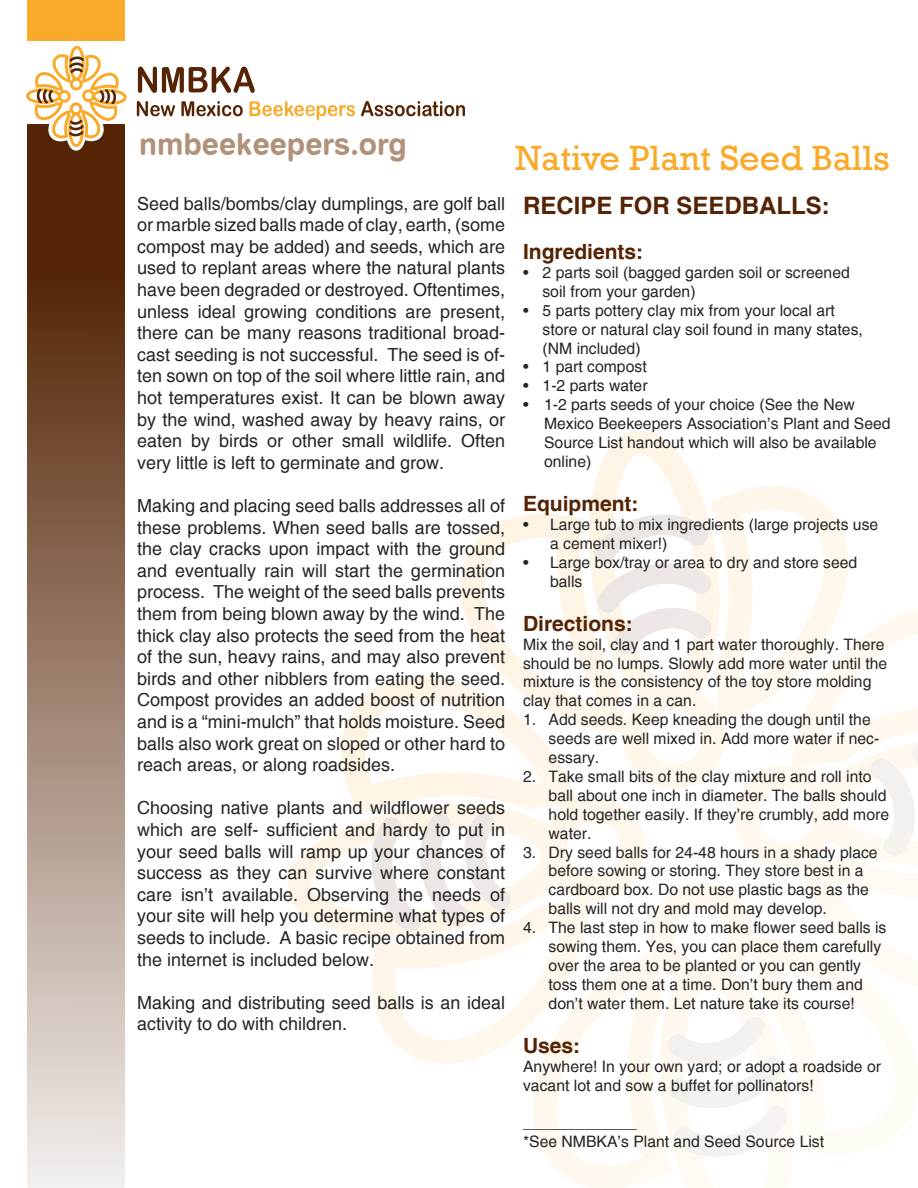
<style>
.page{position:relative;width:918px;height:1188px;background:#fff}
.page>*{position:absolute;margin:0;border:0;box-sizing:border-box;transform-origin:0 0}
.t1{font:36px "Rockwell";color:#faa928}
.t2{font:30px "Swiss 721 BT Bold Rounded";color:#b1917a}
.t3{font:700 24px "Helvetica";color:#542404}
.t4{font:700 21px "Helvetica";color:#542404}
.t5{font:18px/21.6px "Helvetica";color:#242424;text-align:justify}
.t6{font:15.75px/18.9px "Helvetica";color:#242424}
</style>
<div class="page">
<div style="left:27px;top:124px;width:97px;height:1064px;background:linear-gradient(to bottom,#400a00,#f1edea)"></div>
<svg style="left:287px;top:430px;width:631px;height:758px"></svg>
<svg style="left:138px;top:67px;width:117px;height:26px"></svg>
<svg style="left:137px;top:101px;width:38px;height:15px"></svg>
<svg style="left:181px;top:101px;width:62px;height:15px"></svg>
<svg style="left:250px;top:101px;width:105px;height:19px"></svg>
<svg style="left:361px;top:101px;width:104px;height:15px"></svg>
<svg style="left:26px;top:46px;width:101px;height:105px"></svg>
<div style="left:27px;top:0;width:97px;height:40px;background:#faa928"></div>
<h2 class="t2" style="left:139px;top:125px;width:269px">nmbeekeepers.org</h2>
<p class="t5" style="left:137px;top:192px;width:369px">Seed balls/bombs/clay dumplings, are golf ball or marble sized balls made of clay, earth, (some compost may be added) and seeds, which are used to replant areas where the natural plants have been degraded or destroyed. Oftentimes, unless ideal growing conditions are present, there can be many reasons traditional broad&shy;cast seeding is not successful. The seed is of&shy;ten sown on top of the soil where little rain, and hot temperatures exist. It can be blown away by the wind, washed away by heavy rains, or eaten by birds or other small wildlife. Often very little is left to germinate and grow.</p>
<p class="t5" style="left:137px;top:495px;width:369px">Making and placing seed balls addresses all of these problems. When seed balls are tossed, the clay cracks upon impact with the ground and eventually rain will start the germination process. The weight of the seed balls prevents them from being blown away by the wind. The thick clay also protects the seed from the heat of the sun, heavy rains, and may also prevent birds and other nibblers from eating the seed.<br>Compost provides an added boost of nutrition and is a “mini-mulch” that holds moisture. Seed balls also work great on sloped or other hard to reach areas, or along roadsides.</p>
<p class="t5" style="left:137px;top:797px;width:369px">Choosing native plants and wildflower seeds which are self- sufficient and hardy to put in your seed balls will ramp up your chances of success as they can survive where constant care isn’t available. Observing the needs of your site will help you determine what types of seeds to include. A basic recipe obtained from the internet is included below.</p>
<p class="t5" style="left:137px;top:992px;width:369px">Making and distributing seed balls is an ideal activity to do with children.</p>
<h1 class="t1" style="left:515px;top:136px;width:376px">Native Plant Seed Balls</h1>
<h3 class="t3" style="left:523px;top:192px;width:308px">RECIPE FOR SEEDBALLS:</h3>
<p class="t4" style="left:523px;top:240px;width:122px">Ingredients:</p>
<p class="t6" style="left:542px;top:263px;width:309px;text-indent:-19px">• 2 parts soil (bagged garden soil or screened soil from your garden)</p>
<p class="t6" style="left:543px;top:301px;width:322px;text-indent:-19px">• 5 parts pottery clay mix from your local art store or natural clay soil found in many states, (NM included)</p>
<p class="t6" style="left:523px;top:357px;width:125px">• 1 part compost</p>
<p class="t6" style="left:523px;top:376px;width:126px">• 1-2 parts water</p>
<p class="t6" style="left:544px;top:395px;width:348px;text-indent:-21px">• 1-2 parts seeds of your choice (See the New Mexico Beekeepers Association’s Plant and Seed Source List handout which will also be available online)</p>
<p class="t4" style="left:523px;top:492px;width:117px">Equipment:</p>
<p class="t6" style="left:550px;top:515px;width:330px;text-indent:-27px">• Large tub to mix ingredients (large projects use a cement mixer!)</p>
<p class="t6" style="left:550px;top:553px;width:309px;text-indent:-27px">• Large box/tray or area to dry and store seed balls</p>
<p class="t4" style="left:523px;top:611px;width:111px">Directions:</p>
<p class="t6" style="left:523px;top:635px;width:366px">Mix the soil, clay and 1 part water thoroughly. There should be no lumps. Slowly add more water until the mixture is the consistency of the toy store molding clay that comes in a can.</p>
<p class="t6" style="left:549px;top:710px;width:332px;text-indent:-25px">1. Add seeds. Keep kneading the dough until the seeds are well mixed in. Add more water if nec&shy;essary.</p>
<p class="t6" style="left:549px;top:767px;width:342px;text-indent:-25px">2. Take small bits of the clay mixture and roll into ball about one inch in diameter. The balls should hold together easily. If they’re crumbly, add more water.</p>
<p class="t6" style="left:549px;top:842px;width:331px;text-indent:-25px">3. Dry seed balls for 24-48 hours in a shady place before sowing or storing. They store best in a cardboard box. Do not use plastic bags as the balls will not dry and mold may develop.</p>
<p class="t6" style="left:549px;top:918px;width:339px;text-indent:-25px">4. The last step in how to make flower seed balls is sowing them. Yes, you can place them carefully over the area to be planted or you can gently toss them one at a time. Don’t bury them and don’t water them. Let nature take its course!</p>
<p class="t4" style="left:523px;top:1033px;width:59px">Uses:</p>
<p class="t6" style="left:523px;top:1057px;width:360px">Anywhere! In your own yard; or adopt a roadside or vacant lot and sow a buffet for pollinators!</p>
<p class="t6" style="left:523px;top:1113px;width:303px">_____________<br>*See NMBKA’s Plant and Seed Source List</p>
</div>
